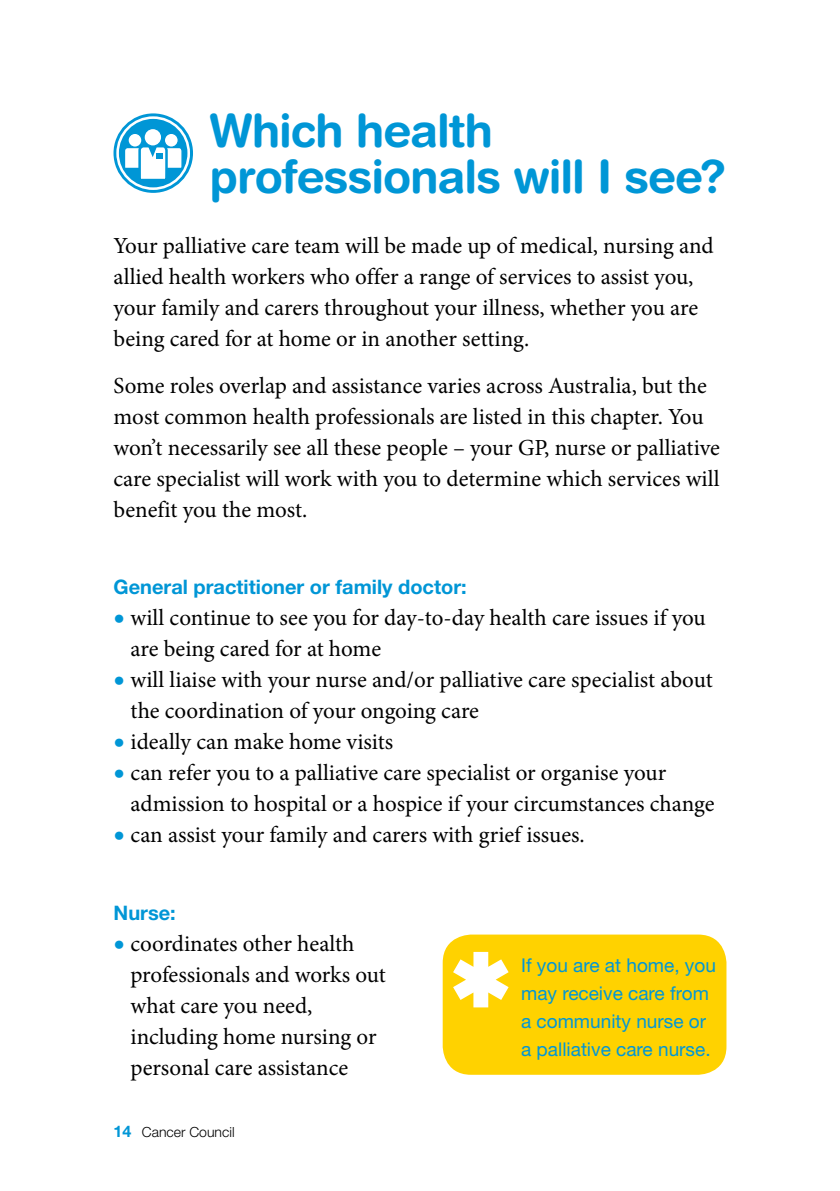
<style>
.page{position:relative;width:840px;height:1191px;background:#fff}
.page>*{position:absolute;margin:0;border:0;box-sizing:border-box;transform-origin:0 0}
.t1{font:700 46px/46px "Helvetica Rounded LT Std";letter-spacing:-.02em;color:#0096d6}
.t2{font:23px/31px "Minion Pro";letter-spacing:-.005em;color:#000}
.t3{font:700 20px "Helvetica Neue LT Std";color:#0096d6}
.t4{font:19px/28px "Helvetica Neue LT Std";color:#0096d6}
.t5{font:300 14px "Helvetica Neue LT Std";color:#000}
.s1{font-family:"Helvetica Rounded LT Std";font-weight:700;color:#0096d6}
.s2{font-weight:700;font-size:16px;color:#0096d6}
</style>
<div class="page">
<svg style="left:113px;top:113px;width:80px;height:80px;background:#2ba7dc"></svg>
<div style="left:116px;top:116px;width:74px;height:74px;border:3px solid #fff;border-radius:50%"></div>
<div style="left:128px;top:133px;width:14px;height:14px;background:#fff;border-radius:50%"></div>
<div style="left:127px;top:133px;width:15px;height:15px;border:1px solid #0096d6;border-radius:50%"></div>
<div style="left:164px;top:133px;width:14px;height:14px;background:#fff;border-radius:50%"></div>
<div style="left:163px;top:133px;width:16px;height:15px;border:1px solid #0096d6;border-radius:50%"></div>
<div style="left:144px;top:128px;width:18px;height:18px;background:#fff;border-radius:50%"></div>
<div style="left:143px;top:128px;width:19px;height:19px;border:1px solid #0096d6;border-radius:50%"></div>
<svg style="left:123px;top:144px;width:60px;height:39px"></svg>
<div style="left:442px;top:934px;width:284px;height:140px;background:#ffd200;border-radius:28px"></div>
<svg style="left:453px;top:952px;width:55px;height:55px"></svg>
<p class="t1" style="left:210px;top:107px;width:517px">Which health professionals will I see?</p>
<p class="t2" style="left:113px;top:230px;width:601px">Your palliative care team will be made up of medical, nursing and allied health workers who offer a range of services to assist you, your family and carers throughout your illness, whether you are being cared for at home or in another setting.</p>
<p class="t2" style="left:113px;top:370px;width:607px">Some roles overlap and assistance varies across Australia, but the most common health professionals are listed in this chapter. You won’t necessarily see all these people – your GP, nurse or palliative care specialist will work with you to determine which services will benefit you the most.</p>
<p class="t3" style="left:113px;top:574px;width:354px">General practitioner or family doctor:</p>
<p class="t2" style="left:130px;top:602px;width:576px;text-indent:-17px"><span class="s1">•</span> will continue to see you for day-to-day health care issues if you are being cared for at home</p>
<p class="t2" style="left:130px;top:664px;width:583px;text-indent:-17px"><span class="s1">•</span> will liaise with your nurse and/or palliative care specialist about the coordination of your ongoing care</p>
<p class="t2" style="left:113px;top:726px;width:281px"><span class="s1">•</span> ideally can make home visits</p>
<p class="t2" style="left:130px;top:757px;width:585px;text-indent:-17px"><span class="s1">•</span> can refer you to a palliative care specialist or organise your admission to hospital or a hospice if your circumstances change</p>
<p class="t2" style="left:113px;top:819px;width:472px"><span class="s1">•</span> can assist your family and carers with grief issues.</p>
<p class="t3" style="left:113px;top:900px;width:64px">Nurse:</p>
<p class="t2" style="left:130px;top:928px;width:257px;text-indent:-17px"><span class="s1">•</span> coordinates other health professionals and works out what care you need, including home nursing or personal care assistance</p>
<p class="t5" style="left:113px;top:1123px;width:122px"><span class="s2">14</span> Cancer Council</p>
<p class="t4" style="left:521px;top:951px;width:196px">If you are at home, you may receive care from a community nurse or a palliative care nurse.</p>
</div>
